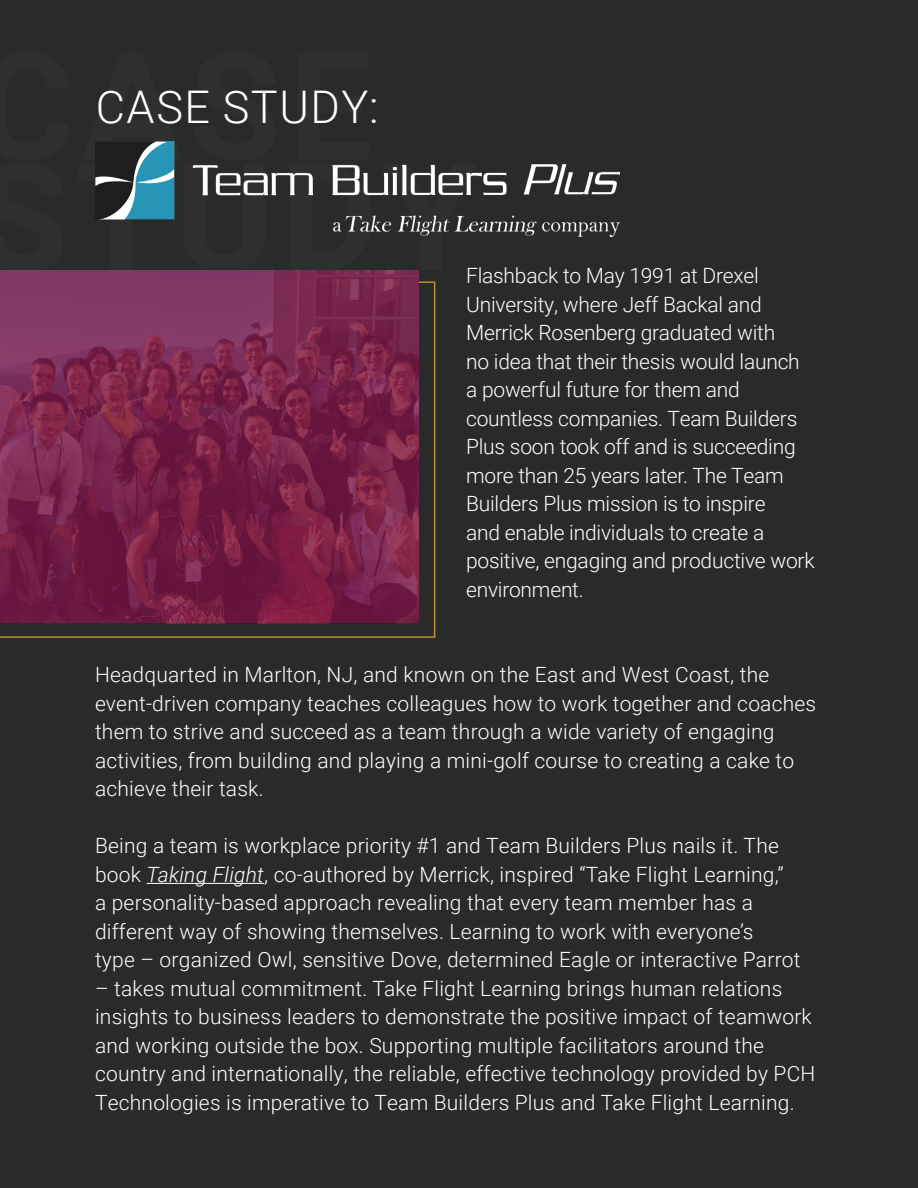
<style>
.page{position:relative;width:918px;height:1188px;background:#292a2a}
.page>*{position:absolute;margin:0;border:0;box-sizing:border-box;transform-origin:0 0}
.t1{font:700 150px "Roboto";color:#fff}
.t2{font:300 45px "Roboto";letter-spacing:.035em;color:#fff}
.t3{font:300 21px/28.5px "Roboto";letter-spacing:.01em;color:#fff}
.t4{font:300 21px/28.5px "Roboto";letter-spacing:-.01em;color:#fff}
.s1{font-style:italic}
</style>
<div class="page">
<hr style="left:147px;top:883px;width:117px;height:1px;background:#fff">
<svg style="left:0;top:281px;width:435px;height:357px"></svg>
<img style="left:95px;top:142px;width:524px;height:95px">
<img style="left:0;top:271px;width:419px;height:352px">
<h1 class="t1" style="left:-24px;top:1px;width:397px">CASE</h1>
<h2 class="t2" style="left:96px;top:75px;width:284px">CASE STUDY:</h2>
<p class="t4" style="left:466px;top:261px;width:350px">Flashback to May 1991 at Drexel<br>University, where Jeff Backal and<br>Merrick Rosenberg graduated with<br>no idea that their thesis would launch a powerful future for them and countless companies. Team Builders<br>Plus soon took off and is succeeding more than 25 years later. The Team<br>Builders Plus mission is to inspire<br>and enable individuals to create a positive, engaging and productive work environment.</p>
<p class="t3" style="left:95px;top:660px;width:723px">Headquarted in Marlton, NJ, and known on the East and West Coast, the event-driven company teaches colleagues how to work together and coaches them to strive and succeed as a team through a wide variety of engaging activities, from building and playing a mini-golf course to creating a cake to achieve their task.</p>
<p class="t3" style="left:95px;top:831px;width:707px">Being a team is workplace priority #1 and Team Builders Plus nails it. The book <span class="s1">Taking Flight</span>, co-authored by Merrick, inspired “Take Flight Learning,”<br>a personality-based approach revealing that every team member has a different way of showing themselves. Learning to work with everyone’s<br>type – organized Owl, sensitive Dove, determined Eagle or interactive Parrot</p>
<p class="t3" style="left:95px;top:973px;width:722px">– takes mutual commitment. Take Flight Learning brings human relations insights to business leaders to demonstrate the positive impact of teamwork and working outside the box. Supporting multiple facilitators around the country and internationally, the reliable, effective technology provided by PCH Technologies is imperative to Team Builders Plus and Take Flight Learning.</p>
</div>
